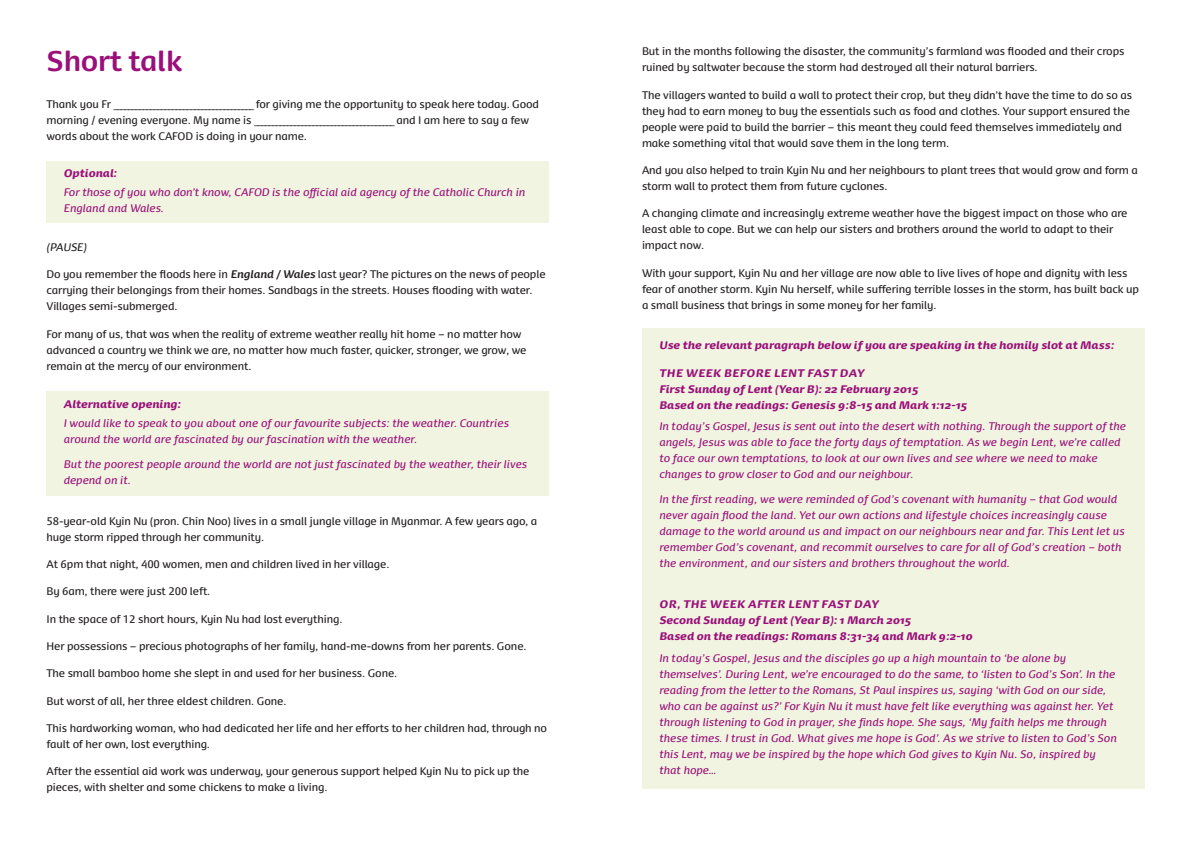
<style>
.page{position:relative;width:1191px;height:842px;background:#fff}
.page>*{position:absolute;margin:0;border:0;box-sizing:border-box;transform-origin:0 0}
.t1{font:700 27.3px "Dancer TF";letter-spacing:-.01em;color:#9a0f79}
.t2{font:10.5px/16px "Dancer TF";letter-spacing:-.01em;color:#231f20}
.t3{font:italic 10.5px/16px "Dancer Pro";color:#9a0f79}
.t4{font:italic 900 10.5px/16px "Dancer Pro";color:#9a0f79}
.t5{font:italic 10.5px "Dancer Pro";letter-spacing:-.01em;color:#231f20}
.s1{font-family:"Dancer Pro";font-weight:700;font-style:italic}
</style>
<div class="page">
<div style="left:46px;top:161px;width:503px;height:62px;background:#f0f4e1"></div>
<div style="left:46px;top:391px;width:503px;height:104px;background:#f0f4e1"></div>
<div style="left:642px;top:329px;width:502px;height:460px;background:#f0f4e1"></div>
<h1 class="t1" style="left:46px;top:43px;width:137px">Short talk</h1>
<p class="t2" style="left:46px;top:96px;width:494px">Thank you Fr ______________________________________ for giving me the opportunity to speak here today. Good morning / evening everyone. My name is ______________________________________ and I am here to say a few words about the work CAFOD is doing in your name.</p>
<p class="t4" style="left:63px;top:165px;width:55px">Optional:</p>
<p class="t3" style="left:63px;top:184px;width:463px">For those of you who don’t know, CAFOD is the official aid agency of the Catholic Church in<br>England and Wales.</p>
<p class="t5" style="left:46px;top:240px;width:41px">(PAUSE)</p>
<p class="t2" style="left:46px;top:266px;width:501px">Do you remember the floods here in <span class="s1">England / Wales</span> last year? The pictures on the news of people carrying their belongings from their homes. Sandbags in the streets. Houses flooding with water.<br>Villages semi-submerged.</p>
<p class="t2" style="left:46px;top:326px;width:481px">For many of us, that was when the reality of extreme weather really hit home – no matter how advanced a country we think we are, no matter how much faster, quicker, stronger, we grow, we remain at the mercy of our environment.</p>
<p class="t4" style="left:63px;top:396px;width:119px">Alternative opening:</p>
<p class="t3" style="left:63px;top:415px;width:446px">I would like to speak to you about one of our favourite subjects: the weather. Countries around the world are fascinated by our fascination with the weather.</p>
<p class="t3" style="left:63px;top:455px;width:465px">But the poorest people around the world are not just fascinated by the weather, their lives depend on it.</p>
<p class="t2" style="left:46px;top:512px;width:492px">58-year-old Kyin Nu (pron. Chin Noo) lives in a small jungle village in Myanmar. A few years ago, a huge storm ripped through her community.</p>
<p class="t2" style="left:46px;top:556px;width:344px">At 6pm that night, 400 women, men and children lived in her village.</p>
<p class="t2" style="left:46px;top:583px;width:165px">By 6am, there were just 200 left.</p>
<p class="t2" style="left:46px;top:610px;width:297px">In the space of 12 short hours, Kyin Nu had lost everything.</p>
<p class="t2" style="left:46px;top:638px;width:481px">Her possessions – precious photographs of her family, hand-me-downs from her parents. Gone.</p>
<p class="t2" style="left:46px;top:665px;width:352px">The small bamboo home she slept in and used for her business. Gone.</p>
<p class="t2" style="left:46px;top:693px;width:241px">But worst of all, her three eldest children. Gone.</p>
<p class="t2" style="left:46px;top:720px;width:502px">This hardworking woman, who had dedicated her life and her efforts to her children had, through no fault of her own, lost everything.</p>
<p class="t2" style="left:46px;top:763px;width:484px">After the essential aid work was underway, your generous support helped Kyin Nu to pick up the pieces, with shelter and some chickens to make a living.</p>
<p class="t2" style="left:642px;top:43px;width:484px">But in the months following the disaster, the community’s farmland was flooded and their crops ruined by saltwater because the storm had destroyed all their natural barriers.</p>
<p class="t2" style="left:642px;top:86px;width:491px">The villagers wanted to build a wall to protect their crop, but they didn’t have the time to do so as they had to earn money to buy the essentials such as food and clothes. Your support ensured the people were paid to build the barrier – this meant they could feed themselves immediately and make something vital that would save them in the long term.</p>
<p class="t2" style="left:642px;top:162px;width:497px">And you also helped to train Kyin Nu and her neighbours to plant trees that would grow and form a storm wall to protect them from future cyclones.</p>
<p class="t2" style="left:642px;top:205px;width:487px">A changing climate and increasingly extreme weather have the biggest impact on those who are least able to cope. But we can help our sisters and brothers around the world to adapt to their impact now.</p>
<p class="t2" style="left:642px;top:264px;width:498px">With your support, Kyin Nu and her village are now able to live lives of hope and dignity with less fear of another storm. Kyin Nu herself, while suffering terrible losses in the storm, has built back up a small business that brings in some money for her family.</p>
<p class="t4" style="left:659px;top:337px;width:456px">Use the relevant paragraph below if you are speaking in the homily slot at Mass:</p>
<p class="t4" style="left:659px;top:364px;width:309px">The week before Lent Fast Day<br>First Sunday of Lent (Year B): 22 February 2015<br>Based on the readings: Genesis 9:8-15 and Mark 1:12-15</p>
<p class="t3" style="left:659px;top:418px;width:468px">In today’s Gospel, Jesus is sent out into the desert with nothing. Through the support of the angels, Jesus was able to face the forty days of temptation. As we begin Lent, we’re called to face our own temptations, to look at our own lives and see where we need to make changes to grow closer to God and our neighbour.</p>
<p class="t3" style="left:659px;top:490px;width:467px">In the first reading, we were reminded of God’s covenant with humanity – that God would never again flood the land. Yet our own actions and lifestyle choices increasingly cause damage to the world around us and impact on our neighbours near and far. This Lent let us remember God’s covenant, and recommit ourselves to care for all of God’s creation – both the environment, and our sisters and brothers throughout the world.</p>
<p class="t4" style="left:659px;top:596px;width:315px">Or, the week after Lent Fast Day<br>Second Sunday of Lent (Year B): 1 March 2015<br>Based on the readings: Romans 8:31-34 and Mark 9:2-10</p>
<p class="t3" style="left:659px;top:649px;width:459px">In today’s Gospel, Jesus and the disciples go up a high mountain to ‘be alone by themselves’. During Lent, we’re encouraged to do the same, to ‘listen to God’s Son’. In the reading from the letter to the Romans, St Paul inspires us, saying ‘with God on our side, who can be against us?’ For Kyin Nu it must have felt like everything was against her. Yet through listening to God in prayer, she finds hope. She says, ‘My faith helps me through these times. I trust in God. What gives me hope is God’. As we strive to listen to God’s Son this Lent, may we be inspired by the hope which God gives to Kyin Nu. So, inspired by that hope…</p>
</div>
